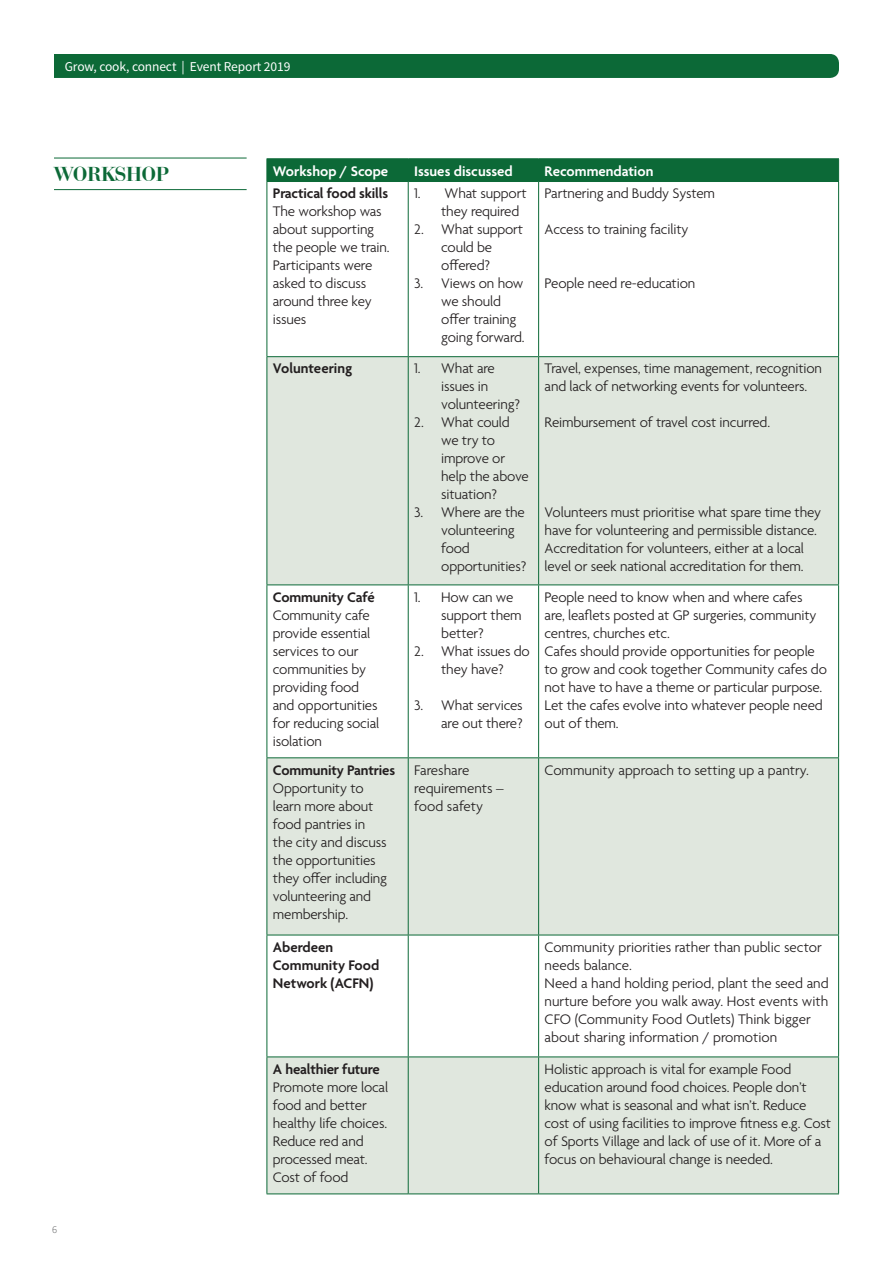
<style>
.page{position:relative;width:893px;height:1263px;background:#fff}
.page>*{position:absolute;margin:0;border:0;box-sizing:border-box;transform-origin:0 0}
.t1{font:700 21px "Bauer Bodoni BT";color:#0c6937}
.t2{font:300 15px/18px "Agenda";letter-spacing:-.01em;color:#231f20}
.t3{font:600 15px/18px "Agenda";letter-spacing:-.01em;color:#231f20}
.t4{font:600 15px "Agenda";color:#fff}
.t5{font:13.5px "Source Sans Pro";letter-spacing:-.01em;color:#fff}
.t6{font:300 10.5px "Source Sans Pro";color:#57585a}
</style>
<div class="page">
<div style="left:54px;top:54px;width:785px;height:24px;background:#0c6937"></div>
<svg style="left:268px;top:357px;width:570px;height:836px;fill:#e0e7de"></svg>
<hr style="left:267px;top:158px;width:141px;height:1px;background:#0c6937">
<hr style="left:408px;top:158px;width:131px;height:1px;background:#0c6937">
<hr style="left:539px;top:158px;width:300px;height:1px;background:#0c6937">
<div style="left:267px;top:159px;width:572px;height:22px;background:#0c6937"></div>
<hr style="left:267px;top:181px;width:141px;height:1px;background:#0c6937">
<hr style="left:267px;top:182px;width:1px;height:174px;background:#0c6937">
<hr style="left:408px;top:181px;width:131px;height:1px;background:#0c6937">
<hr style="left:408px;top:182px;width:1px;height:174px;background:#0c6937">
<hr style="left:539px;top:181px;width:300px;height:1px;background:#0c6937">
<hr style="left:538px;top:182px;width:1px;height:174px;background:#0c6937">
<hr style="left:838px;top:182px;width:1px;height:174px;background:#0c6937">
<hr style="left:267px;top:356px;width:141px;height:1px;background:#0c6937">
<hr style="left:267px;top:357px;width:1px;height:227px;background:#0c6937">
<hr style="left:408px;top:356px;width:131px;height:1px;background:#0c6937">
<hr style="left:408px;top:357px;width:1px;height:227px;background:#0c6937">
<hr style="left:539px;top:356px;width:300px;height:1px;background:#0c6937">
<hr style="left:538px;top:357px;width:1px;height:227px;background:#0c6937">
<hr style="left:838px;top:357px;width:1px;height:227px;background:#0c6937">
<hr style="left:267px;top:584px;width:141px;height:1px;background:#0c6937">
<hr style="left:267px;top:585px;width:1px;height:172px;background:#0c6937">
<hr style="left:408px;top:584px;width:131px;height:1px;background:#0c6937">
<hr style="left:408px;top:585px;width:1px;height:172px;background:#0c6937">
<hr style="left:539px;top:584px;width:300px;height:1px;background:#0c6937">
<hr style="left:538px;top:585px;width:1px;height:172px;background:#0c6937">
<hr style="left:838px;top:585px;width:1px;height:172px;background:#0c6937">
<hr style="left:267px;top:757px;width:141px;height:1px;background:#0c6937">
<hr style="left:267px;top:758px;width:1px;height:177px;background:#0c6937">
<hr style="left:408px;top:757px;width:131px;height:1px;background:#0c6937">
<hr style="left:408px;top:758px;width:1px;height:177px;background:#0c6937">
<hr style="left:539px;top:757px;width:300px;height:1px;background:#0c6937">
<hr style="left:538px;top:758px;width:1px;height:177px;background:#0c6937">
<hr style="left:838px;top:758px;width:1px;height:177px;background:#0c6937">
<hr style="left:267px;top:935px;width:141px;height:1px;background:#0c6937">
<hr style="left:267px;top:935px;width:1px;height:121px;background:#0c6937">
<hr style="left:408px;top:935px;width:131px;height:1px;background:#0c6937">
<hr style="left:408px;top:935px;width:1px;height:121px;background:#0c6937">
<hr style="left:539px;top:935px;width:300px;height:1px;background:#0c6937">
<hr style="left:538px;top:935px;width:1px;height:121px;background:#0c6937">
<hr style="left:838px;top:935px;width:1px;height:121px;background:#0c6937">
<hr style="left:267px;top:1056px;width:141px;height:1px;background:#0c6937">
<hr style="left:267px;top:1057px;width:1px;height:136px;background:#0c6937">
<hr style="left:408px;top:1056px;width:131px;height:1px;background:#0c6937">
<hr style="left:408px;top:1057px;width:1px;height:136px;background:#0c6937">
<hr style="left:539px;top:1056px;width:300px;height:1px;background:#0c6937">
<hr style="left:538px;top:1057px;width:1px;height:136px;background:#0c6937">
<hr style="left:838px;top:1057px;width:1px;height:136px;background:#0c6937">
<hr style="left:267px;top:1193px;width:141px;height:1px;background:#0c6937">
<hr style="left:408px;top:1193px;width:131px;height:1px;background:#0c6937">
<hr style="left:539px;top:1193px;width:300px;height:1px;background:#0c6937">
<hr style="left:54px;top:189px;width:193px;height:1px;background:#0c6937">
<hr style="left:54px;top:158px;width:193px;height:1px;background:#0c6937">
<p class="t5" style="left:65px;top:58px;width:227px">Grow, cook, connect | Event Report 2019</p>
<p class="t1" style="left:54px;top:161px;width:116px">WORKSHOP</p>
<p class="t4" style="left:273px;top:163px;width:117px">Workshop / Scope</p>
<p class="t4" style="left:414px;top:163px;width:100px">Issues discussed</p>
<p class="t4" style="left:545px;top:163px;width:110px">Recommendation</p>
<p class="t3" style="left:273px;top:185px;width:117px">Practical food skills</p>
<p class="t2" style="left:273px;top:203px;width:118px">The workshop was about supporting the people we train.<br>Participants were asked to discuss around three key issues</p>
<p class="t2" style="left:441px;top:185px;width:87px;text-indent:-27px">1. What support they required</p>
<p class="t2" style="left:414px;top:221px;width:110px;text-align:center">2. What support could be<br>offered?</p>
<p class="t2" style="left:441px;top:275px;width:85px;text-indent:-27px">3. Views on how we should offer training going forward.</p>
<p class="t2" style="left:545px;top:185px;width:172px">Partnering and Buddy System</p>
<p class="t2" style="left:545px;top:221px;width:145px">Access to training facility</p>
<p class="t2" style="left:545px;top:275px;width:152px">People need re-education</p>
<p class="t3" style="left:273px;top:360px;width:81px">Volunteering</p>
<p class="t2" style="left:441px;top:360px;width:80px;text-indent:-27px">1. What are issues in volunteering?</p>
<p class="t2" style="left:441px;top:414px;width:89px;text-indent:-27px">2. What could we try to improve or help the above situation?</p>
<p class="t2" style="left:441px;top:504px;width:87px;text-indent:-27px">3. Where are the volunteering food opportunities?</p>
<p class="t3" style="left:273px;top:589px;width:104px">Community Café</p>
<p class="t2" style="left:273px;top:607px;width:108px">Community cafe provide essential services to our communities by providing food and opportunities for reducing social isolation</p>
<p class="t2" style="left:441px;top:589px;width:82px;text-indent:-27px">1. How can we support them better?</p>
<p class="t2" style="left:414px;top:643px;width:117px;text-align:center">2. What issues do they have?</p>
<p class="t2" style="left:414px;top:697px;width:110px;text-align:right">3. What services are out there?</p>
<p class="t2" style="left:545px;top:360px;width:279px">Travel, expenses, time management, recognition and lack of networking events for volunteers.</p>
<p class="t2" style="left:545px;top:414px;width:227px">Reimbursement of travel cost incurred.</p>
<p class="t2" style="left:545px;top:504px;width:278px">Volunteers must prioritise what spare time they have for volunteering and permissible distance.</p>
<p class="t2" style="left:545px;top:540px;width:261px">Accreditation for volunteers, either at a local level or seek national accreditation for them.</p>
<p class="t2" style="left:545px;top:589px;width:273px">People need to know when and where cafes are, leaflets posted at GP surgeries, community centres, churches etc.</p>
<p class="t2" style="left:545px;top:643px;width:284px">Cafes should provide opportunities for people to grow and cook together Community cafes do not have to have a theme or particular purpose.<br>Let the cafes evolve into whatever people need out of them.</p>
<p class="t3" style="left:273px;top:762px;width:124px">Community Pantries</p>
<p class="t2" style="left:273px;top:780px;width:116px">Opportunity to learn more about food pantries in the city and discuss the opportunities they offer including volunteering and membership.</p>
<p class="t2" style="left:414px;top:762px;width:91px">Fareshare requirements – food safety</p>
<p class="t2" style="left:545px;top:762px;width:266px">Community approach to setting up a pantry.</p>
<p class="t3" style="left:273px;top:939px;width:108px">Aberdeen<br>Community Food<br>Network (ACFN)</p>
<p class="t2" style="left:545px;top:939px;width:279px">Community priorities rather than public sector needs balance.</p>
<p class="t2" style="left:545px;top:975px;width:286px">Need a hand holding period, plant the seed and nurture before you walk away. Host events with CFO (Community Food Outlets) Think bigger about sharing information / promotion</p>
<p class="t6" style="left:52px;top:1223px;width:7px">6</p>
<p class="t3" style="left:273px;top:1061px;width:108px">A healthier future</p>
<p class="t2" style="left:273px;top:1079px;width:117px">Promote more local food and better healthy life choices.<br>Reduce red and processed meat.</p>
<p class="t2" style="left:273px;top:1169px;width:77px">Cost of food</p>
<p class="t2" style="left:545px;top:1061px;width:288px">Holistic approach is vital for example Food education around food choices. People don’t know what is seasonal and what isn’t. Reduce cost of using facilities to improve fitness e.g. Cost of Sports Village and lack of use of it. More of a focus on behavioural change is needed.</p>
</div>
